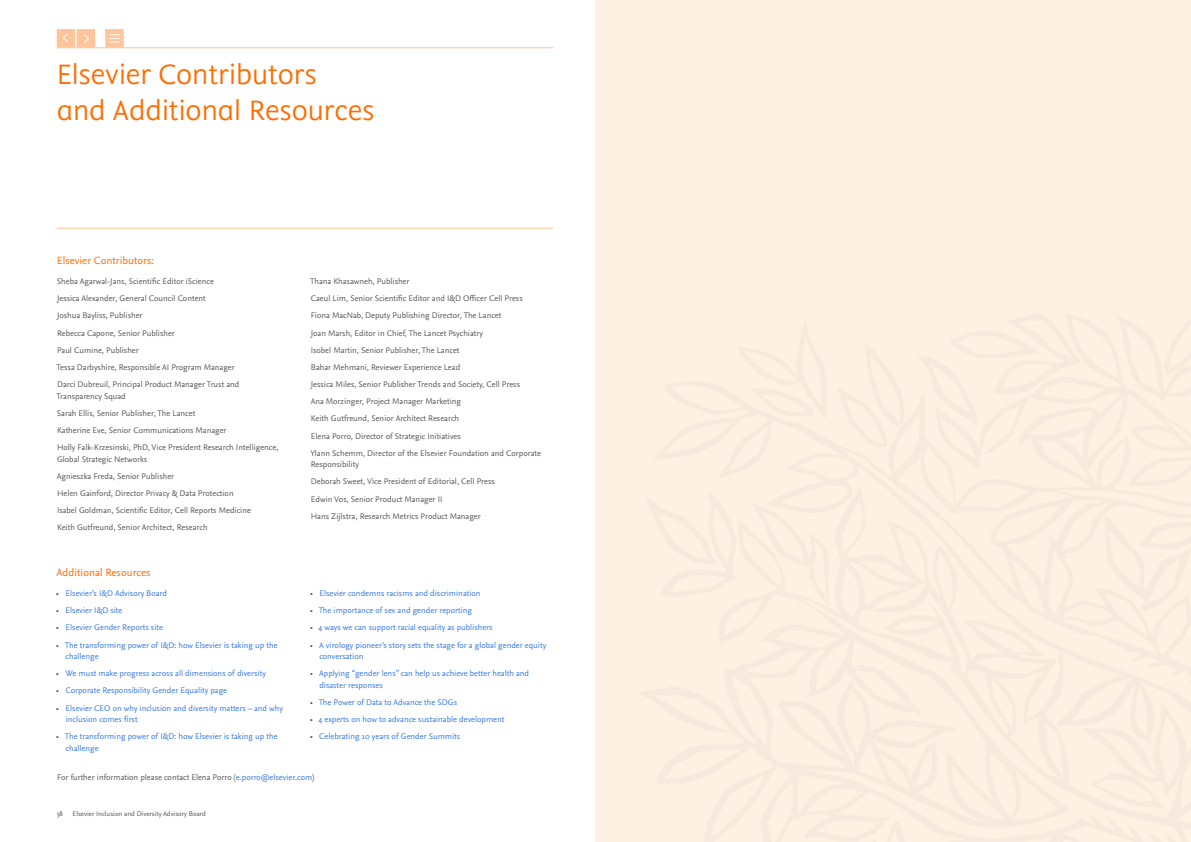
<style>
.page{position:relative;width:1191px;height:842px;background:#fff}
.page>*{position:absolute;margin:0;border:0;box-sizing:border-box;transform-origin:0 0}
.Headers{font:300 32px/36px "Elsevier Display";color:#ff6c00}
.Headers-2{font:11px "Nexus Sans Pro";color:#ff6c00}
.t1{font:8.5px/11.5px "Nexus Sans Pro";color:#53565a}
.t2{font:8.5px/11.5px "Nexus Sans Pro";color:#3679e0}
.t3{font:7px "Nexus Sans Pro";color:#53565a}
.s1{color:#53565a}
.s2{color:#3679e0}
</style>
<div class="page">
<div style="left:595px;top:0;width:596px;height:842px;background:#fff0e4"></div>
<hr style="left:57px;top:228px;width:496px;height:1px;background:#ffc499">
<hr style="left:57px;top:47px;width:496px;height:1px;background:#ffc499">
<svg style="left:105px;top:29px;width:19px;height:18px"></svg>
<svg style="left:57px;top:29px;width:38px;height:19px"></svg>
<p class="Headers" style="left:57px;top:56px;width:319px">Elsevier Contributors<br>and Additional Resources</p>
<p class="Headers-2" style="left:57px;top:252px;width:99px">Elsevier Contributors:</p>
<p class="t1" style="left:57px;top:275px;width:158px">Sheba Agarwal-Jans, Scientific Editor iScience</p>
<p class="t1" style="left:57px;top:292px;width:150px">Jessica Alexander, General Council Content</p>
<p class="t1" style="left:57px;top:309px;width:87px">Joshua Bayliss, Publisher</p>
<p class="t1" style="left:57px;top:327px;width:119px">Rebecca Capone, Senior Publisher</p>
<p class="t1" style="left:57px;top:344px;width:83px">Paul Cumine, Publisher</p>
<p class="t1" style="left:56px;top:361px;width:180px">Tessa Darbyshire, Responsible AI Program Manager</p>
<p class="t1" style="left:56px;top:378px;width:184px">Darci Dubreuil, Principal Product Manager Trust and<br>Transparency Squad</p>
<p class="t1" style="left:57px;top:407px;width:140px">Sarah Ellis, Senior Publisher, The Lancet</p>
<p class="t1" style="left:57px;top:424px;width:171px">Katherine Eve, Senior Communications Manager</p>
<p class="t1" style="left:57px;top:441px;width:223px">Holly Falk-Krzesinski, PhD, Vice President Research Intelligence,<br>Global Strategic Networks</p>
<p class="t1" style="left:57px;top:470px;width:119px">Agnieszka Freda, Senior Publisher</p>
<p class="t1" style="left:57px;top:487px;width:178px">Helen Gainford, Director Privacy &amp; Data Protection</p>
<p class="t1" style="left:57px;top:504px;width:195px">Isabel Goldman, Scientific Editor, Cell Reports Medicine</p>
<p class="t1" style="left:57px;top:521px;width:152px">Keith Gutfreund, Senior Architect, Research</p>
<p class="Headers-2" style="left:57px;top:564px;width:95px">Additional Resources</p>
<p class="t2" style="left:56px;top:587px;width:112px"><span class="s1">•</span> Elsevier’s I&amp;D Advisory Board</p>
<p class="t2" style="left:56px;top:604px;width:68px"><span class="s1">•</span> Elsevier I&amp;D site</p>
<p class="t2" style="left:56px;top:621px;width:108px"><span class="s1">•</span> Elsevier Gender Reports site</p>
<p class="t2" style="left:66px;top:639px;width:213px;text-indent:-9px"><span class="s1">•</span> The transforming power of I&amp;D: how Elsevier is taking up the challenge</p>
<p class="t2" style="left:56px;top:667px;width:211px"><span class="s1">•</span> We must make progress across all dimensions of diversity</p>
<p class="t2" style="left:56px;top:684px;width:172px"><span class="s1">•</span> Corporate Responsibility Gender Equality page</p>
<p class="t2" style="left:66px;top:702px;width:219px;text-indent:-9px"><span class="s1">•</span> Elsevier CEO on why inclusion and diversity matters – and why inclusion comes first</p>
<p class="t2" style="left:66px;top:730px;width:213px;text-indent:-9px"><span class="s1">•</span> The transforming power of I&amp;D: how Elsevier is taking up the challenge</p>
<p class="t1" style="left:310px;top:275px;width:101px">Thana Khasawneh, Publisher</p>
<p class="t1" style="left:311px;top:292px;width:213px">Caeul Lim, Senior Scientific Editor and I&amp;D Officer Cell Press</p>
<p class="t1" style="left:311px;top:309px;width:192px">Fiona MacNab, Deputy Publishing Director, The Lancet</p>
<p class="t1" style="left:311px;top:327px;width:174px">Joan Marsh, Editor in Chief, The Lancet Psychiatry</p>
<p class="t1" style="left:311px;top:344px;width:150px">Isobel Martin, Senior Publisher, The Lancet</p>
<p class="t1" style="left:311px;top:361px;width:151px">Bahar Mehmani, Reviewer Experience Lead</p>
<p class="t1" style="left:311px;top:378px;width:211px">Jessica Miles, Senior Publisher Trends and Society, Cell Press</p>
<p class="t1" style="left:311px;top:395px;width:152px">Ana Morzinger, Project Manager Marketing</p>
<p class="t1" style="left:311px;top:412px;width:150px">Keith Gutfreund, Senior Architect Research</p>
<p class="t1" style="left:311px;top:430px;width:151px">Elena Porro, Director of Strategic Initiatives</p>
<p class="t1" style="left:310px;top:447px;width:232px">Ylann Schemm, Director of the Elsevier Foundation and Corporate<br>Responsibility</p>
<p class="t1" style="left:311px;top:475px;width:185px">Deborah Sweet, Vice President of Editorial, Cell Press</p>
<p class="t1" style="left:311px;top:493px;width:133px">Edwin Vos, Senior Product Manager II</p>
<p class="t1" style="left:311px;top:510px;width:171px">Hans Zijlstra, Research Metrics Product Manager</p>
<p class="t2" style="left:310px;top:587px;width:172px"><span class="s1">•</span> Elsevier condemns racisms and discrimination</p>
<p class="t2" style="left:310px;top:604px;width:164px"><span class="s1">•</span> The importance of sex and gender reporting</p>
<p class="t2" style="left:310px;top:621px;width:184px"><span class="s1">•</span> 4 ways we can support racial equality as publishers</p>
<p class="t2" style="left:319px;top:639px;width:228px;text-indent:-9px"><span class="s1">•</span> A virology pioneer’s story sets the stage for a global gender equity conversation</p>
<p class="t2" style="left:319px;top:667px;width:211px;text-indent:-9px"><span class="s1">•</span> Applying “gender lens” can help us achieve better health and disaster responses</p>
<p class="t2" style="left:310px;top:696px;width:149px"><span class="s1">•</span> The Power of Data to Advance the SDGs</p>
<p class="t2" style="left:310px;top:713px;width:196px"><span class="s1">•</span> 4 experts on how to advance sustainable development</p>
<p class="t2" style="left:310px;top:730px;width:152px"><span class="s1">•</span> Celebrating 10 years of Gender Summits</p>
<p class="t1" style="left:57px;top:771px;width:259px">For further information please contact Elena Porro (<span class="s2">e.porro@elsevier.com</span>)</p>
<p class="t3" style="left:57px;top:808px;width:8px">38</p>
<p class="t3" style="left:73px;top:808px;width:135px">Elsevier Inclusion and Diversity Advisory Board</p>
</div>
